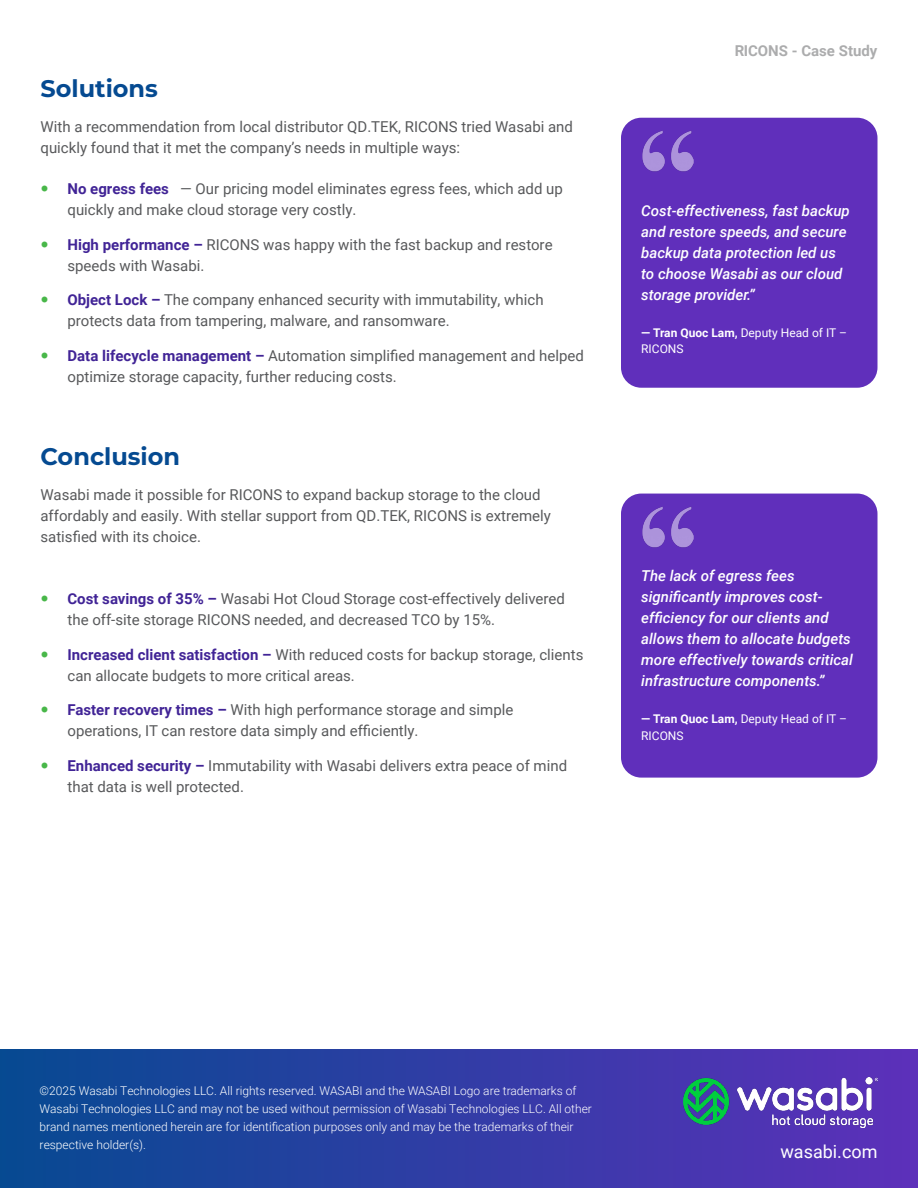
<style>
.page{position:relative;width:918px;height:1188px;background:#fff}
.page>*{position:absolute;margin:0;border:0;box-sizing:border-box;transform-origin:0 0}
.t1{font:700 24px "Montserrat";color:#054a91}
.t2{font:18px "Roboto";color:#fff}
.t3{font:15px/21px "Roboto";color:#58595b}
.t4{font:italic 500 15px/21px "Roboto";color:#fff}
.t5{font:700 15px "Roboto";color:#58595b}
.t6{font:300 12px/18px "Roboto";color:#fff}
.t7{font:12px/16.5px "Roboto";color:#fff}
.s1{font-weight:700;color:#412496}
.s2{font-weight:700}
</style>
<div class="page">
<div style="left:0;top:1050px;width:918px;height:138px;background:linear-gradient(to right,#064a92,#5d30ba)"></div>
<img style="left:683px;top:1077px;width:195px;height:50px">
<div style="left:621px;top:118px;width:257px;height:270px;background:#602fbb;border-radius:20px"></div>
<div style="left:621px;top:494px;width:257px;height:284px;background:#602fbb;border-radius:20px"></div>
<img style="left:642px;top:131px;width:51px;height:41px">
<img style="left:642px;top:507px;width:51px;height:41px">
<h1 class="t1" style="left:40px;top:72px;width:119px">Solutions</h1>
<p class="t3" style="left:40px;top:116px;width:534px">With a recommendation from local distributor QD.TEK, RICONS tried Wasabi and quickly found that it met the company’s needs in multiple ways:</p>
<p class="t3" style="left:68px;top:178px;width:497px"><span class="s1">No egress fees</span> — Our pricing model eliminates egress fees, which add up quickly and make cloud storage very costly.</p>
<p class="t3" style="left:68px;top:233px;width:487px"><span class="s1">High performance –</span> RICONS was happy with the fast backup and restore speeds with Wasabi.</p>
<p class="t3" style="left:67px;top:289px;width:478px"><span class="s1">Object Lock –</span> The company enhanced security with immutability, which protects data from tampering, malware, and ransomware.</p>
<p class="t3" style="left:67px;top:344px;width:518px"><span class="s1">Data lifecycle management –</span> Automation simplified management and helped optimize storage capacity, further reducing costs.</p>
<h1 class="t1" style="left:40px;top:439px;width:141px">Conclusion</h1>
<p class="t3" style="left:40px;top:483px;width:512px">Wasabi made it possible for RICONS to expand backup storage to the cloud affordably and easily. With stellar support from QD.TEK, RICONS is extremely satisfied with its choice.</p>
<p class="t3" style="left:68px;top:588px;width:499px"><span class="s1">Cost savings of 35% –</span> Wasabi Hot Cloud Storage cost-effectively delivered the off-site storage RICONS needed, and decreased TCO by 15%.</p>
<p class="t3" style="left:68px;top:643px;width:517px"><span class="s1">Increased client satisfaction –</span> With reduced costs for backup storage, clients can allocate budgets to more critical areas.</p>
<p class="t3" style="left:68px;top:699px;width:447px"><span class="s1">Faster recovery times –</span> With high performance storage and simple operations, IT can restore data simply and efficiently.</p>
<p class="t3" style="left:68px;top:754px;width:501px"><span class="s1">Enhanced security –</span> Immutability with Wasabi delivers extra peace of mind that data is well protected.</p>
<p class="t5" style="left:734px;top:40px;width:145px">RICONS - Case Study</p>
<p class="t4" style="left:641px;top:200px;width:210px">Cost-effectiveness, fast backup and restore speeds, and secure backup data protection led us to choose Wasabi as our cloud storage provider.”</p>
<p class="t7" style="left:641px;top:324px;width:207px"><span class="s2">— Tran Quoc Lam,</span> Deputy Head of IT –<br>RICONS</p>
<p class="t4" style="left:641px;top:565px;width:213px">The lack of egress fees significantly improves cost&shy;efficiency for our clients and allows them to allocate budgets more effectively towards critical infrastructure components.”</p>
<p class="t7" style="left:641px;top:710px;width:207px"><span class="s2">— Tran Quoc Lam,</span> Deputy Head of IT –<br>RICONS</p>
<p class="t6" style="left:40px;top:1081px;width:554px">©2025 Wasabi Technologies LLC. All rights reserved. WASABI and the WASABI Logo are trademarks of Wasabi Technologies LLC and may not be used without permission of Wasabi Technologies LLC. All other brand names mentioned herein are for identification purposes only and may be the trademarks of their respective holder(s).</p>
<p class="t2" style="left:780px;top:1139px;width:99px">wasabi.com</p>
</div>
